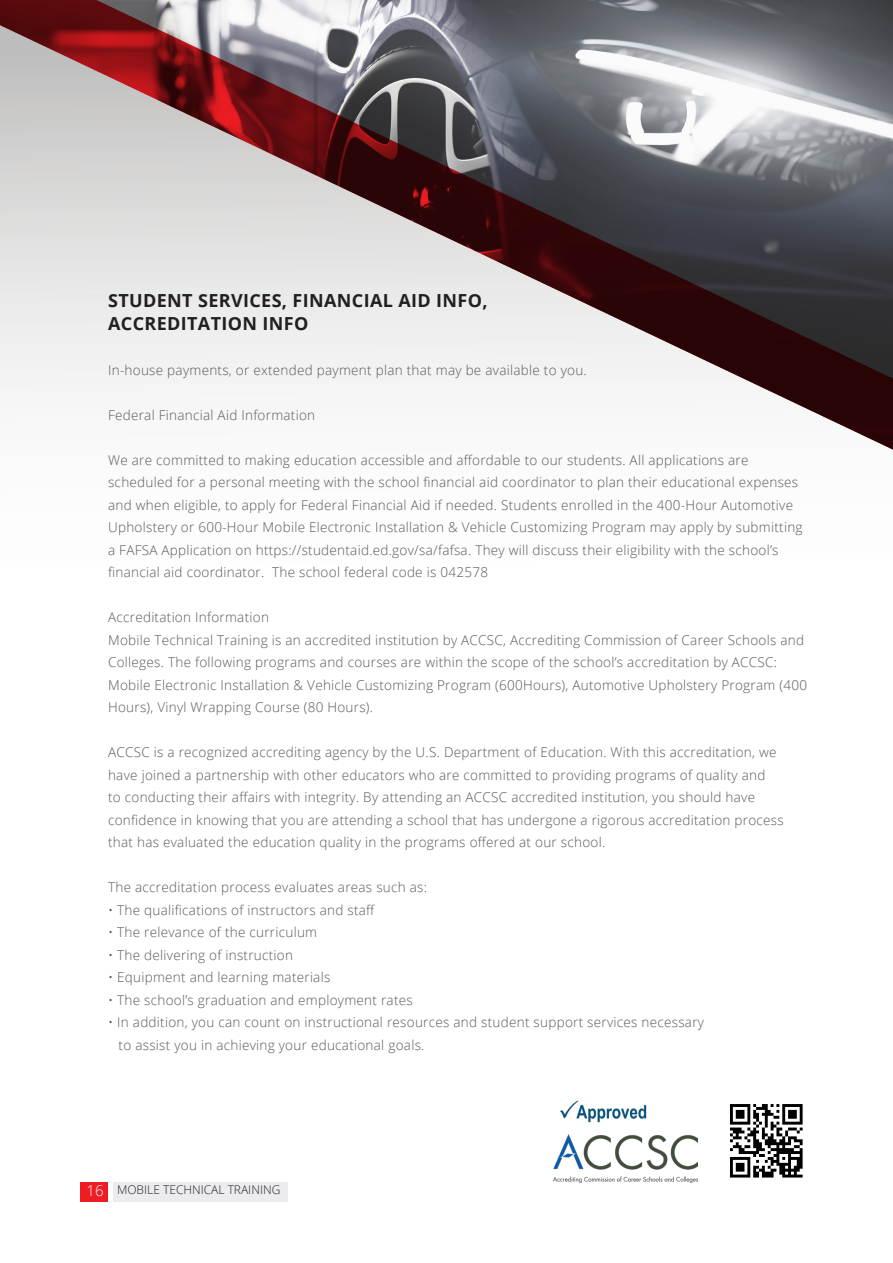
<style>
.page{position:relative;width:893px;height:1263px;background:#fff}
.page>*{position:absolute;margin:0;border:0;box-sizing:border-box;transform-origin:0 0}
.Small_text{font:700 18px "Open Sans";letter-spacing:.02em;color:#231f20}
.Small_text-2{font:300 13.5px/22.5px "Open Sans";letter-spacing:.02em;color:#57585a}
.t1{font:300 12px "Open Sans";color:#231f20}
.s1{font-size:15px;color:#fff}
</style>
<div class="page">
<svg style="left:0;top:0;width:893px;height:450px"></svg>
<img style="left:554px;top:1100px;width:143px;height:82px">
<img style="left:730px;top:1104px;width:73px;height:74px">
<div style="left:81px;top:1182px;width:27px;height:20px;background:#ee1d23"></div>
<div style="left:114px;top:1182px;width:174px;height:20px;background:#ececee"></div>
<p class="Small_text" style="left:108px;top:288px;width:381px">STUDENT SERVICES, FINANCIAL AID INFO,</p>
<p class="Small_text" style="left:108px;top:311px;width:202px">ACCREDITATION INFO</p>
<p class="Small_text-2" style="left:108px;top:358px;width:480px">In-house payments, or extended payment plan that may be available to you.</p>
<p class="Small_text-2" style="left:108px;top:403px;width:209px">Federal Financial Aid Information</p>
<p class="Small_text-2" style="left:108px;top:448px;width:696px">We are committed to making education accessible and affordable to our students. All applications are scheduled for a personal meeting with the school financial aid coordinator to plan their educational expenses and when eligible, to apply for Federal Financial Aid if needed. Students enrolled in the 400-Hour Automotive Upholstery or 600-Hour Mobile Electronic Installation &amp; Vehicle Customizing Program may apply by submitting a FAFSA Application on https://studentaid.ed.gov/sa/fafsa. They will discuss their eligibility with the school’s financial aid coordinator. The school federal code is 042578</p>
<p class="Small_text-2" style="left:108px;top:606px;width:162px">Accreditation Information</p>
<p class="Small_text-2" style="left:108px;top:628px;width:700px">Mobile Technical Training is an accredited institution by ACCSC, Accrediting Commission of Career Schools and Colleges. The following programs and courses are within the scope of the school’s accreditation by ACCSC:<br>Mobile Electronic Installation &amp; Vehicle Customizing Program (600Hours), Automotive Upholstery Program (400<br>Hours), Vinyl Wrapping Course (80 Hours).</p>
<p class="Small_text-2" style="left:108px;top:741px;width:677px">ACCSC is a recognized accrediting agency by the U.S. Department of Education. With this accreditation, we have joined a partnership with other educators who are committed to providing programs of quality and<br>to conducting their affairs with integrity. By attending an ACCSC accredited institution, you should have confidence in knowing that you are attending a school that has undergone a rigorous accreditation process that has evaluated the education quality in the programs offered at our school.</p>
<p class="Small_text-2" style="left:108px;top:876px;width:320px">The accreditation process evaluates areas such as:</p>
<p class="Small_text-2" style="left:108px;top:898px;width:268px">• The qualifications of instructors and staff</p>
<p class="Small_text-2" style="left:108px;top:921px;width:211px">• The relevance of the curriculum</p>
<p class="Small_text-2" style="left:108px;top:943px;width:187px">• The delivering of instruction</p>
<p class="Small_text-2" style="left:108px;top:966px;width:224px">• Equipment and learning materials</p>
<p class="Small_text-2" style="left:108px;top:988px;width:306px">• The school’s graduation and employment rates</p>
<p class="Small_text-2" style="left:108px;top:1011px;width:597px">• In addition, you can count on instructional resources and student support services necessary</p>
<p class="Small_text-2" style="left:119px;top:1033px;width:307px">to assist you in achieving your educational goals.</p>
<p class="t1" style="left:87px;top:1181px;width:195px"><span class="s1">16</span> MOBILE TECHNICAL TRAINING</p>
</div>
